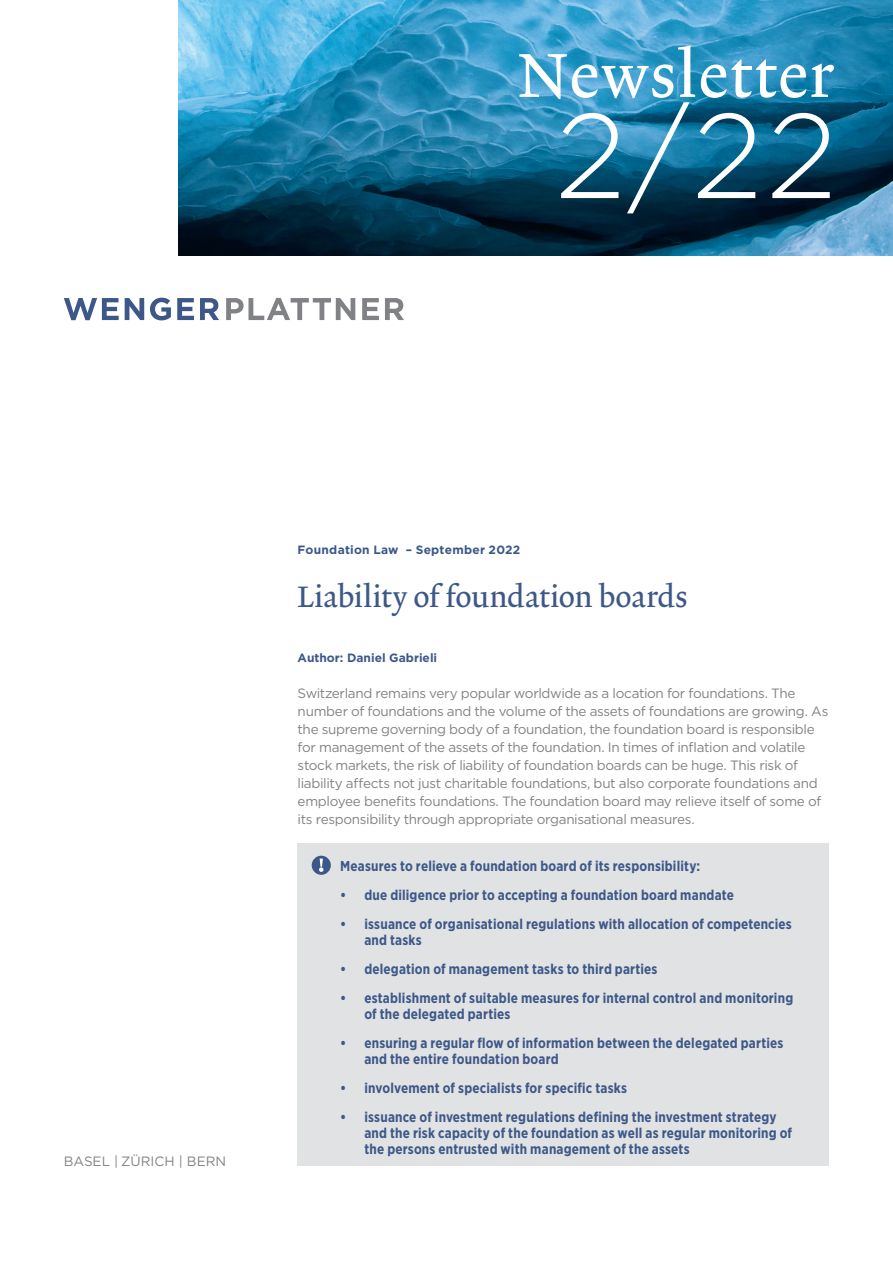
<style>
.page{position:relative;width:893px;height:1263px;background:#fff}
.page>*{position:absolute;margin:0;border:0;box-sizing:border-box;transform-origin:0 0}
.t1{font:300 120px "Gotham";color:#fff}
.t2{font:63px "Lexicon No 2 Roman A";letter-spacing:.02em;color:#fff}
.t3{font:30px "Lexicon No 2 Roman A";letter-spacing:-.01em;color:#3d5888}
.t4{font:700 14.25px/16.2px "Gotham Narrow";letter-spacing:.015em;color:#3d5888;scale:.94 1}
.t5{font:13.5px/18px "Gotham";letter-spacing:-.025em;color:#808285}
.t6{font:13.5px "Gotham";color:#808285}
.t7{font:700 12px "Gotham";letter-spacing:.01em;color:#3d5888}
</style>
<div class="page">
<div style="left:298px;top:844px;width:531px;height:322px;background:#e1e2e4"></div>
<div style="left:312px;top:856px;width:19px;height:19px;background:#3d5888;border-radius:50%"></div>
<svg style="left:319px;top:858px;width:4px;height:14px"></svg>
<img style="left:179px;top:0;width:714px;height:255px">
<svg style="left:64px;top:298px;width:55px;height:22px"></svg>
<svg style="left:125px;top:298px;width:19px;height:22px"></svg>
<svg style="left:150px;top:298px;width:21px;height:22px"></svg>
<svg style="left:177px;top:298px;width:17px;height:22px"></svg>
<svg style="left:200px;top:298px;width:19px;height:22px"></svg>
<svg style="left:226px;top:298px;width:129px;height:22px"></svg>
<svg style="left:362px;top:298px;width:17px;height:22px"></svg>
<svg style="left:385px;top:298px;width:19px;height:22px"></svg>
<h2 class="t2" style="left:518px;top:39px;width:318px">Newsletter</h2>
<h1 class="t1" style="left:555px;top:80px;width:285px">2/22</h1>
<p class="t6" style="left:64px;top:1153px;width:164px">BASEL | ZÜRICH | BERN</p>
<p class="t7" style="left:298px;top:542px;width:224px">Foundation Law – September 2022</p>
<h3 class="t3" style="left:298px;top:579px;width:392px">Liability of foundation boards</h3>
<p class="t7" style="left:298px;top:650px;width:141px">Author: Daniel Gabrieli</p>
<p class="t5" style="left:298px;top:684px;width:532px">Switzerland remains very popular worldwide as a location for foundations. The number of foundations and the volume of the assets of foundations are growing. As the supreme governing body of a foundation, the foundation board is responsible for management of the assets of the foundation. In times of inflation and volatile stock markets, the risk of liability of foundation boards can be huge. This risk of liability affects not just charitable foundations, but also corporate foundations and employee benefits foundations. The foundation board may relieve itself of some of its responsibility through appropriate organisational measures.</p>
<p class="t4" style="left:340px;top:857px;width:385px">Measures to relieve a foundation board of its responsibility:</p>
<p class="t4" style="left:340px;top:886px;width:420px">• due diligence prior to accepting a foundation board mandate</p>
<p class="t4" style="left:364px;top:915px;width:456px;text-indent:-24px">• issuance of organisational regulations with allocation of competencies and tasks</p>
<p class="t4" style="left:340px;top:960px;width:339px">• delegation of management tasks to third parties</p>
<p class="t4" style="left:364px;top:989px;width:458px;text-indent:-24px">• establishment of suitable measures for internal control and monitoring of the delegated parties</p>
<p class="t4" style="left:364px;top:1034px;width:447px;text-indent:-24px">• ensuring a regular flow of information between the delegated parties and the entire foundation board</p>
<p class="t4" style="left:340px;top:1080px;width:307px">• involvement of specialists for specific tasks</p>
<p class="t4" style="left:364px;top:1109px;width:456px;text-indent:-24px">• issuance of investment regulations defining the investment strategy and the risk capacity of the foundation as well as regular monitoring of the persons entrusted with management of the assets</p>
</div>
